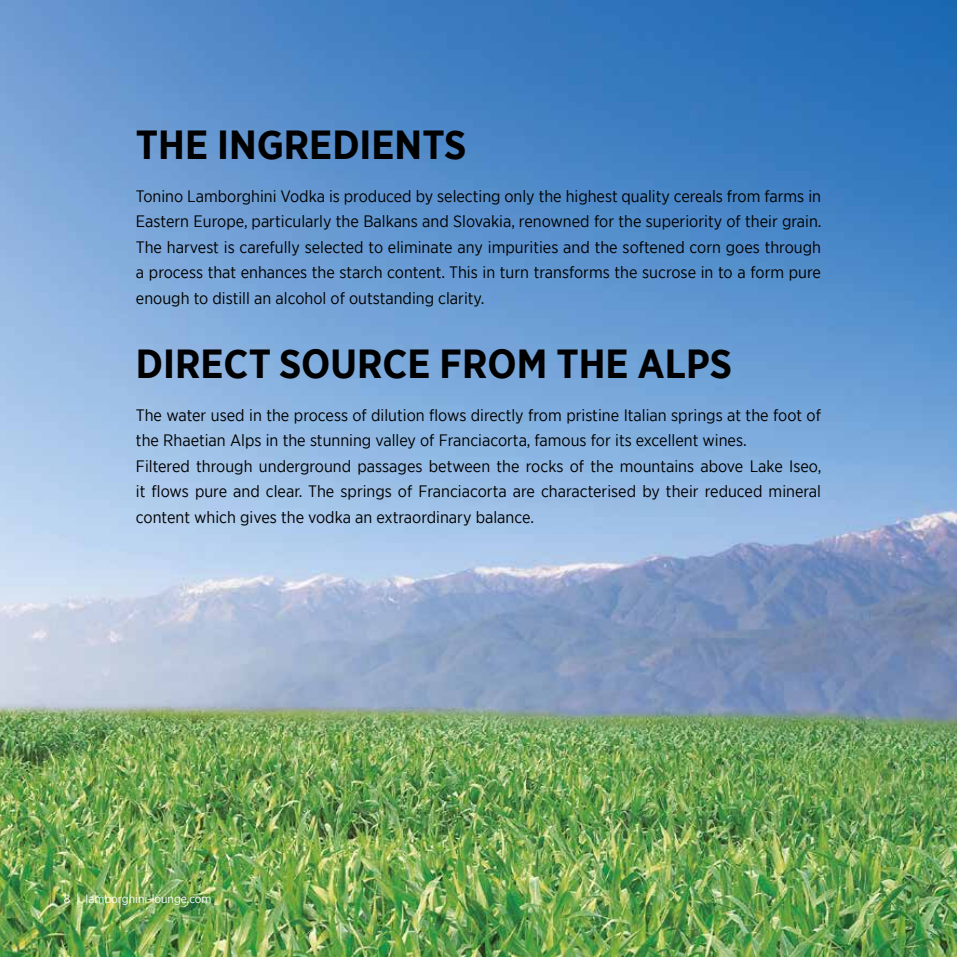
<style>
.page{position:relative;width:957px;height:957px;background:#fff}
.page>*{position:absolute;margin:0;border:0;box-sizing:border-box;transform-origin:0 0}
.t1{font:700 40.5px "Gotham Narrow";color:#000}
.t2{font:16.5px/25.5px "Gotham Narrow";color:#000;text-align:justify}
.t3{font:12px "Gotham Narrow";color:#fff}
</style>
<div class="page">
<img style="left:0;top:0;width:957px;height:957px">
<h1 class="t1" style="left:136px;top:119px;width:332px">THE INGREDIENTS</h1>
<p class="t2" style="left:136px;top:183px;width:687px">Tonino Lamborghini Vodka is produced by selecting only the highest quality cereals from farms in Eastern Europe, particularly the Balkans and Slovakia, renowned for the superiority of their grain.<br>The harvest is carefully selected to eliminate any impurities and the softened corn goes through a process that enhances the starch content. This in turn transforms the sucrose in to a form pure enough to distill an alcohol of outstanding clarity.</p>
<h1 class="t1" style="left:136px;top:338px;width:597px">DIRECT SOURCE FROM THE ALPS</h1>
<p class="t2" style="left:136px;top:402px;width:687px;text-align:left">The water used in the process of dilution flows directly from pristine Italian springs at the foot of the Rhaetian Alps in the stunning valley of Franciacorta, famous for its excellent wines.<br>Filtered through underground passages between the rocks of the mountains above Lake Iseo, it flows pure and clear. The springs of Franciacorta are characterised by their reduced mineral content which gives the vodka an extraordinary balance.</p>
<p class="t3" style="left:64px;top:891px;width:149px">8 | lamborghini-lounge.com</p>
</div>
